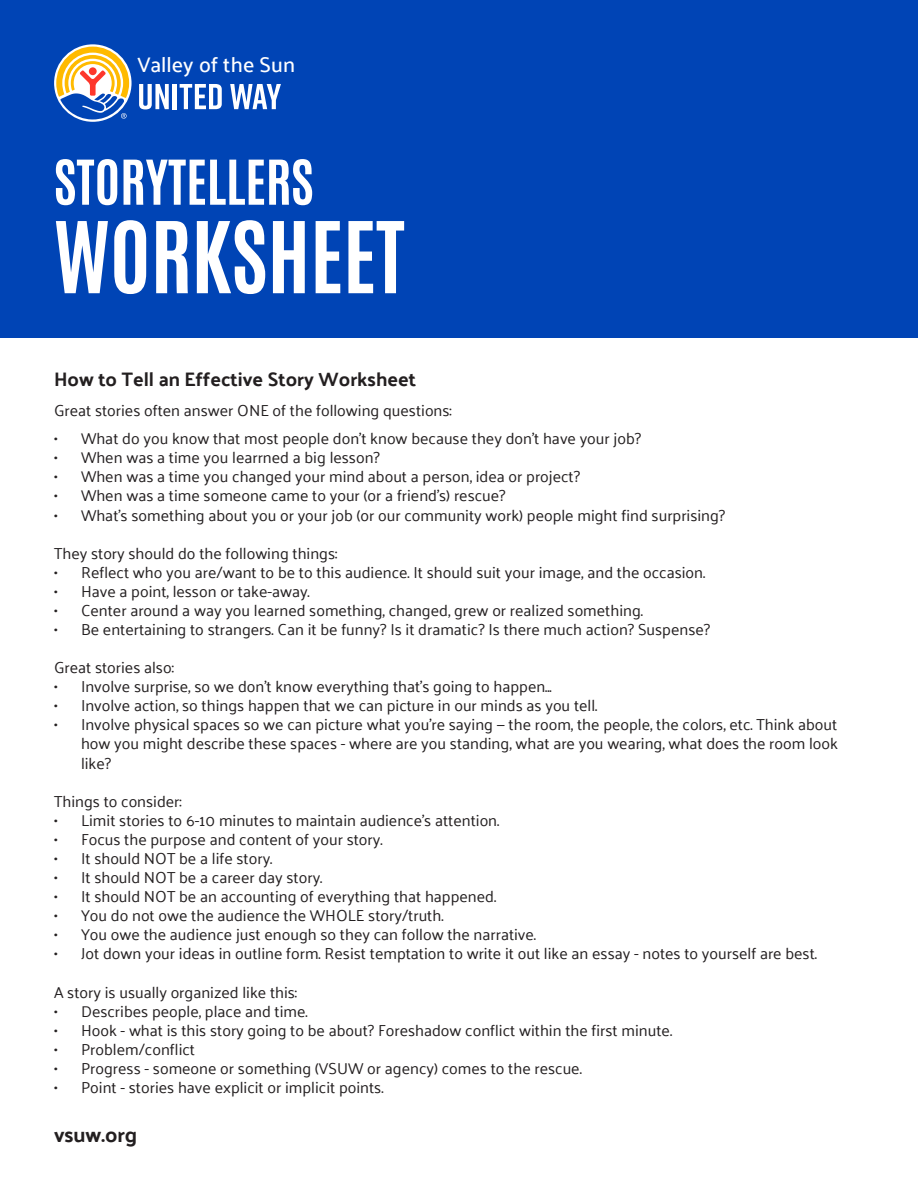
<style>
.page{position:relative;width:918px;height:1188px;background:#fff}
.page>*{position:absolute;margin:0;border:0;box-sizing:border-box;transform-origin:0 0}
.t1{font:700 84px "Antonio";color:#fff}
.t2{font:700 52.5px "Antonio";color:#fff}
.t3{font:500 21.3px "Palanquin";color:#fff}
.t4{font:700 21px "Palanquin";color:#231f20}
.t5{font:700 19.5px "Palanquin";color:#231f20}
.t6{font:15.9px/19px "Palanquin";color:#231f20;text-align:justify}
</style>
<div class="page">
<div style="left:0;top:0;width:918px;height:338px;background:#0044b5"></div>
<svg style="left:139px;top:84px;width:30px;height:25px"></svg>
<hr style="left:173px;top:84px;width:4px;height:25px;background:#fff">
<svg style="left:180px;top:84px;width:42px;height:25px"></svg>
<svg style="left:230px;top:84px;width:51px;height:25px"></svg>
<svg style="left:54px;top:44px;width:78px;height:78px"></svg>
<svg style="left:56px;top:47px;width:73px;height:72px"></svg>
<p class="t3" style="left:137px;top:52px;width:159px">Valley of the Sun</p>
<p class="t2" style="left:54px;top:144px;width:261px">STORYTELLERS</p>
<p class="t1" style="left:54px;top:196px;width:352px">WORKSHEET</p>
<p class="t5" style="left:54px;top:367px;width:363px">How to Tell an Effective Story Worksheet</p>
<p class="t6" style="left:54px;top:401px;width:399px">Great stories often answer ONE of the following questions:</p>
<p class="t6" style="left:54px;top:429px;width:589px">• What do you know that most people don’t know because they don’t have your job?</p>
<p class="t6" style="left:54px;top:448px;width:327px">• When was a time you learrned a big lesson?</p>
<p class="t6" style="left:54px;top:467px;width:528px">• When was a time you changed your mind about a person, idea or project?</p>
<p class="t6" style="left:54px;top:486px;width:453px">• When was a time someone came to your (or a friend’s) rescue?</p>
<p class="t6" style="left:54px;top:506px;width:673px">• What’s something about you or your job (or our community work) people might find surprising?</p>
<p class="t6" style="left:54px;top:544px;width:285px">They story should do the following things:</p>
<p class="t6" style="left:54px;top:563px;width:653px">• Reflect who you are/want to be to this audience. It should suit your image, and the occasion.</p>
<p class="t6" style="left:54px;top:582px;width:257px">• Have a point, lesson or take-away.</p>
<p class="t6" style="left:54px;top:601px;width:591px">• Center around a way you learned something, changed, grew or realized something.</p>
<p class="t6" style="left:54px;top:620px;width:658px">• Be entertaining to strangers. Can it be funny? Is it dramatic? Is there much action? Suspense?</p>
<p class="t6" style="left:54px;top:658px;width:121px">Great stories also:</p>
<p class="t6" style="left:54px;top:677px;width:499px">• Involve surprise, so we don’t know everything that’s going to happen...</p>
<p class="t6" style="left:54px;top:696px;width:545px">• Involve action, so things happen that we can picture in our minds as you tell.</p>
<p class="t6" style="left:81px;top:715px;width:759px;text-indent:-27px">• Involve physical spaces so we can picture what you’re saying — the room, the people, the colors, etc. Think about how you might describe these spaces - where are you standing, what are you wearing, what does the room look like?</p>
<p class="t6" style="left:54px;top:792px;width:129px">Things to consider:</p>
<p class="t6" style="left:54px;top:811px;width:447px">• Limit stories to 6-10 minutes to maintain audience’s attention.</p>
<p class="t6" style="left:54px;top:830px;width:330px">• Focus the purpose and content of your story.</p>
<p class="t6" style="left:54px;top:849px;width:220px">• It should NOT be a life story.</p>
<p class="t6" style="left:54px;top:868px;width:270px">• It should NOT be a career day story.</p>
<p class="t6" style="left:54px;top:887px;width:444px">• It should NOT be an accounting of everything that happened.</p>
<p class="t6" style="left:54px;top:906px;width:391px">• You do not owe the audience the WHOLE story/truth.</p>
<p class="t6" style="left:54px;top:925px;width:484px">• You owe the audience just enough so they can follow the narrative.</p>
<p class="t6" style="left:54px;top:944px;width:765px">• Jot down your ideas in outline form. Resist temptation to write it out like an essay - notes to yourself are best.</p>
<p class="t6" style="left:54px;top:983px;width:245px">A story is usually organized like this:</p>
<p class="t6" style="left:54px;top:1002px;width:255px">• Describes people, place and time.</p>
<p class="t6" style="left:54px;top:1021px;width:620px">• Hook - what is this story going to be about? Foreshadow conflict within the first minute.</p>
<p class="t6" style="left:54px;top:1040px;width:143px">• Problem/conflict</p>
<p class="t6" style="left:54px;top:1059px;width:529px">• Progress - someone or something (VSUW or agency) comes to the rescue.</p>
<p class="t6" style="left:54px;top:1078px;width:331px">• Point - stories have explicit or implicit points.</p>
<p class="t4" style="left:54px;top:1123px;width:85px">vsuw.org</p>
</div>
